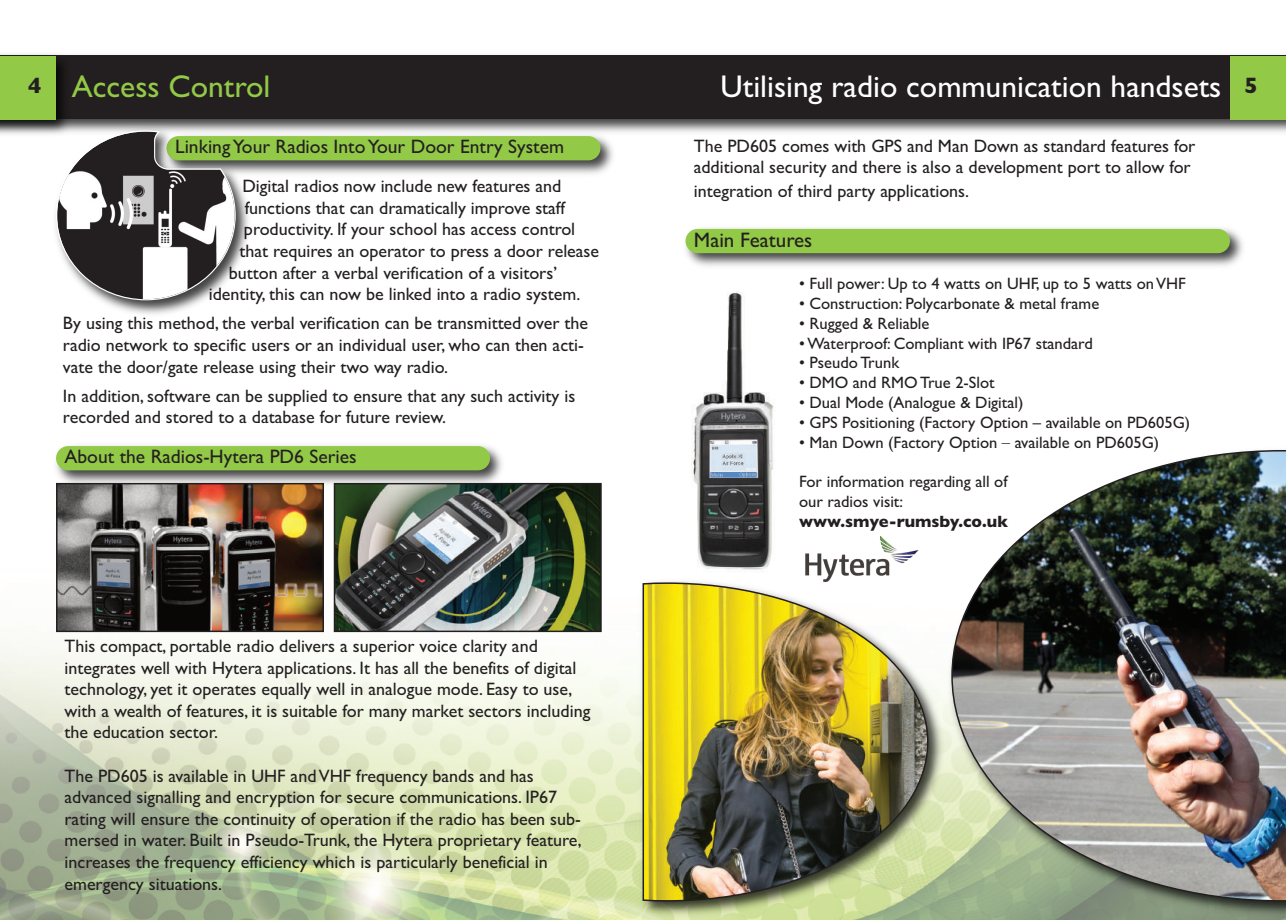
<style>
.page{position:relative;width:1286px;height:920px;background:#fff}
.page>*{position:absolute;margin:0;border:0;box-sizing:border-box;transform-origin:0 0}
.t1{font:31.5px "Gill Sans";color:#fff}
.t2{font:31.5px "Gill Sans";color:#92c947}
.t3{font:700 22.5px "Gill Sans";color:#231f20}
.t4{font:21px "Gill Sans";color:#231f20}
.t5{font:19.5px "Gill Sans";color:#231f20}
.t6{font:18px/21.6px "Gill Sans";color:#231f20}
.t7{font:16.5px/19.8px "Gill Sans";color:#231f20}
.t8{font:700 16.5px "Gill Sans";color:#231f20}
.s1{font-weight:700;font-size:22.5px;color:#231f20}
</style>
<div class="page">
<img style="left:685px;top:228px;width:558px;height:39px">
<div style="left:685px;top:229px;width:545px;height:24px;background:#92c947;border-radius:12px"></div>
<img style="left:75px;top:119px;width:1211px;height:14px">
<div style="left:0;top:55px;width:1286px;height:64px;background:#231f20"></div>
<img style="left:0;top:54px;width:75px;height:80px">
<div style="left:0;top:56px;width:55px;height:63px;background:#92c947"></div>
<div style="left:1230px;top:56px;width:56px;height:63px;background:#92c947"></div>
<img style="left:0;top:568px;width:636px;height:352px">
<img style="left:255px;top:130px;width:364px;height:44px">
<div style="left:166px;top:136px;width:434px;height:24px;background:#92c947;border-radius:12px"></div>
<img style="left:56px;top:445px;width:452px;height:45px">
<div style="left:56px;top:446px;width:434px;height:24px;background:#92c947;border-radius:12px"></div>
<img style="left:49px;top:124px;width:206px;height:190px">
<svg style="left:56px;top:130px;width:180px;height:170px"></svg>
<img style="left:59px;top:486px;width:262px;height:143px">
<div style="left:56px;top:483px;width:268px;height:149px;border:2px solid #231f20"></div>
<img style="left:337px;top:486px;width:262px;height:143px">
<div style="left:334px;top:483px;width:268px;height:149px;border:2px solid #231f20"></div>
<img style="left:692px;top:292px;width:82px;height:278px">
<img style="left:948px;top:660px;width:338px;height:260px">
<img style="left:951px;top:450px;width:335px;height:452px">
<img style="left:636px;top:581px;width:312px;height:339px">
<img style="left:642px;top:582px;width:286px;height:320px">
<img style="left:802px;top:537px;width:125px;height:56px">
<p class="t3" style="left:28px;top:72px;width:15px">4</p>
<h1 class="t2" style="left:72px;top:68px;width:200px">Access Control</h1>
<p class="t5" style="left:175px;top:134px;width:390px">LinkingYour Radios IntoYour Door Entry System</p>
<p class="t6" style="left:242px;top:175px;width:320px">Digital radios now include new features and</p>
<p class="t6" style="left:245px;top:197px;width:322px">functions that can dramatically improve staff</p>
<p class="t6" style="left:244px;top:218px;width:333px">productivity. If your school has access control</p>
<p class="t6" style="left:239px;top:240px;width:361px">that requires an operator to press a door release</p>
<p class="t6" style="left:229px;top:262px;width:330px">button after a verbal verification of a visitors’</p>
<p class="t6" style="left:209px;top:283px;width:373px">identity, this can now be linked into a radio system.</p>
<p class="t6" style="left:63px;top:312px;width:526px">By using this method, the verbal verification can be transmitted over the radio network to specific users or an individual user, who can then acti&shy;vate the door/gate release using their two way radio.</p>
<p class="t6" style="left:63px;top:385px;width:514px">In addition, software can be supplied to ensure that any such activity is recorded and stored to a database for future review.</p>
<p class="t5" style="left:65px;top:445px;width:293px">About the Radios-Hytera PD6 Series</p>
<p class="t6" style="left:65px;top:635px;width:527px">This compact, portable radio delivers a superior voice clarity and integrates well with Hytera applications. It has all the benefits of digital technology, yet it operates equally well in analogue mode. Easy to use, with a wealth of features, it is suitable for many market sectors including the education sector.</p>
<p class="t6" style="left:64px;top:765px;width:519px">The PD605 is available in UHF andVHF frequency bands and has advanced signalling and encryption for secure communications. IP67 rating will ensure the continuity of operation if the radio has been sub&shy;mersed in water. Built in Pseudo-Trunk, the Hytera proprietary feature, increases the frequency efficiency which is particularly beneficial in emergency situations.</p>
<h1 class="t1" style="left:720px;top:68px;width:539px">Utilising radio communication handsets <span class="s1">5</span></h1>
<p class="t6" style="left:694px;top:135px;width:503px">The PD605 comes with GPS and Man Down as standard features for additional security and there is also a development port to allow for</p>
<p class="t6" style="left:694px;top:180px;width:277px">integration of third party applications.</p>
<p class="t4" style="left:694px;top:228px;width:120px">Main Features</p>
<p class="t7" style="left:799px;top:274px;width:388px">• Full power: Up to 4 watts on UHF, up to 5 watts onVHF</p>
<p class="t7" style="left:799px;top:293px;width:302px">• Construction: Polycarbonate &amp; metal frame</p>
<p class="t7" style="left:799px;top:313px;width:132px">• Rugged &amp; Reliable</p>
<p class="t7" style="left:799px;top:333px;width:295px">•Waterproof: Compliant with IP67 standard</p>
<p class="t7" style="left:799px;top:353px;width:102px">• Pseudo Trunk</p>
<p class="t7" style="left:799px;top:372px;width:197px">• DMO and RMO True 2-Slot</p>
<p class="t7" style="left:799px;top:392px;width:226px">• Dual Mode (Analogue &amp; Digital)</p>
<p class="t7" style="left:799px;top:412px;width:393px">• GPS Positioning (Factory Option – available on PD605G)</p>
<p class="t7" style="left:799px;top:432px;width:362px">• Man Down (Factory Option – available on PD605G)</p>
<p class="t7" style="left:799px;top:471px;width:210px">For information regarding all of our radios visit:</p>
<p class="t8" style="left:799px;top:511px;width:210px">www.smye-rumsby.co.uk</p>
</div>
